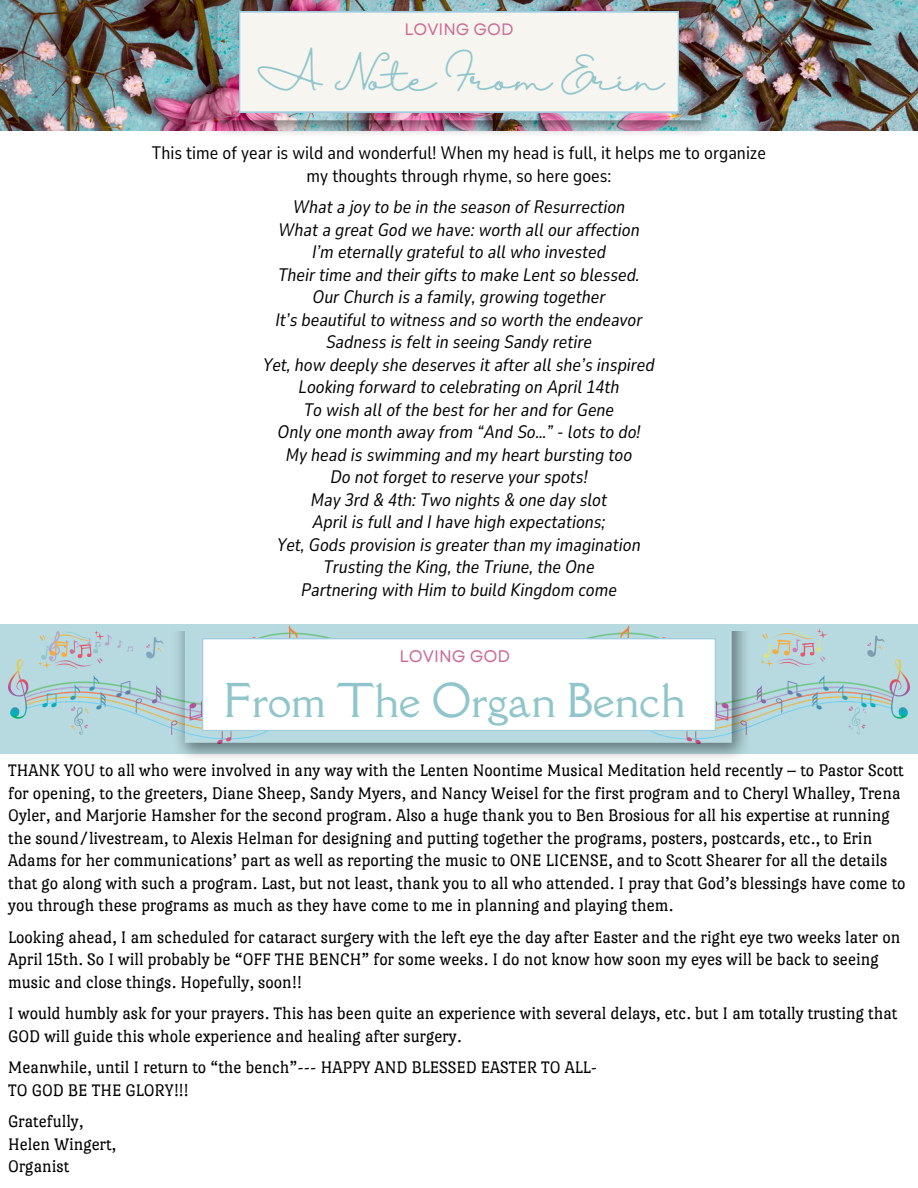
<style>
.page{position:relative;width:918px;height:1188px;background:#fff}
.page>*{position:absolute;margin:0;border:0;box-sizing:border-box;transform-origin:0 0}
.t1{font:42.6px "Della Respira";color:#90c6cb}
.t2{font:33px "Halimun";letter-spacing:-.06em;color:#90c6cb}
.t3{font:18px/22.5px "Port Lligat Slab";color:#000}
.t4{font:italic 18px/22.5px "Nunito Sans 10 pt Condensed";color:#000;text-align:center}
.t5{font:18px/22.5px "Nunito Sans 10 pt Condensed";color:#000;text-align:center}
.t6{font:16.8px "Garet";color:#cc6b94}
.t7{font:16.5px "Garet";color:#cc6b94}
</style>
<div class="page">
<img style="left:0;top:0;width:918px;height:131px">
<img style="left:206px;top:5px;width:513px;height:129px">
<div style="left:239px;top:12px;width:440px;height:100px;background:#f6f5f0"></div>
<div style="left:0;top:624px;width:918px;height:130px;background:#b6dadf"></div>
<img style="left:624px;top:626px;width:286px;height:109px">
<img style="left:8px;top:626px;width:286px;height:109px">
<img style="left:172px;top:631px;width:581px;height:127px">
<svg style="left:38px;top:626px;width:95px;height:43px"></svg>
<svg style="left:761px;top:629px;width:66px;height:38px"></svg>
<svg style="left:848px;top:706px;width:19px;height:28px"></svg>
<svg style="left:70px;top:706px;width:19px;height:28px"></svg>
<svg style="left:146px;top:637px;width:18px;height:22px"></svg>
<svg style="left:867px;top:635px;width:18px;height:23px"></svg>
<p class="t7" style="left:404px;top:17px;width:111px">LOVING GOD</p>
<h2 class="t2" style="left:256px;top:60px;width:409px">A Note From Erin</h2>
<p class="t5" style="left:152px;top:142px;width:615px">This time of year is wild and wonderful! When my head is full, it helps me to organize my thoughts through rhyme, so here goes:</p>
<p class="t4" style="left:263px;top:196px;width:393px">What a joy to be in the season of Resurrection<br>What a great God we have: worth all our affection<br>I’m eternally grateful to all who invested<br>Their time and their gifts to make Lent so blessed.<br>Our Church is a family, growing together<br>It’s beautiful to witness and so worth the endeavor Sadness is felt in seeing Sandy retire<br>Yet, how deeply she deserves it after all she’s inspired Looking forward to celebrating on April 14th<br>To wish all of the best for her and for Gene<br>Only one month away from “And So…” - lots to do!<br>My head is swimming and my heart bursting too<br>Do not forget to reserve your spots!<br>May 3rd &amp; 4th: Two nights &amp; one day slot<br>April is full and I have high expectations;<br>Yet, Gods provision is greater than my imagination Trusting the King, the Triune, the One<br>Partnering with Him to build Kingdom come</p>
<p class="t6" style="left:399px;top:644px;width:112px">LOVING GOD</p>
<h1 class="t1" style="left:224px;top:671px;width:463px">From The Organ Bench</h1>
<p class="t3" style="left:8px;top:759px;width:899px">THANK YOU to all who were involved in any way with the Lenten Noontime Musical Meditation held recently – to Pastor Scott for opening, to the greeters, Diane Sheep, Sandy Myers, and Nancy Weisel for the first program and to Cheryl Whalley, Trena Oyler, and Marjorie Hamsher for the second program. Also a huge thank you to Ben Brosious for all his expertise at running the sound/livestream, to Alexis Helman for designing and putting together the programs, posters, postcards, etc., to Erin Adams for her communications’ part as well as reporting the music to ONE LICENSE, and to Scott Shearer for all the details that go along with such a program. Last, but not least, thank you to all who attended. I pray that God’s blessings have come to you through these programs as much as they have come to me in planning and playing them.</p>
<p class="t3" style="left:8px;top:926px;width:894px">Looking ahead, I am scheduled for cataract surgery with the left eye the day after Easter and the right eye two weeks later on<br>April 15th. So I will probably be “OFF THE BENCH” for some weeks. I do not know how soon my eyes will be back to seeing music and close things. Hopefully, soon!!</p>
<p class="t3" style="left:8px;top:1002px;width:891px">I would humbly ask for your prayers. This has been quite an experience with several delays, etc. but I am totally trusting that<br>GOD will guide this whole experience and healing after surgery.</p>
<p class="t3" style="left:8px;top:1056px;width:591px">Meanwhile, until I return to “the bench”--- HAPPY AND BLESSED EASTER TO ALL-<br>TO GOD BE THE GLORY!!!</p>
<p class="t3" style="left:8px;top:1110px;width:110px">Gratefully,<br>Helen Wingert,<br>Organist</p>
</div>
